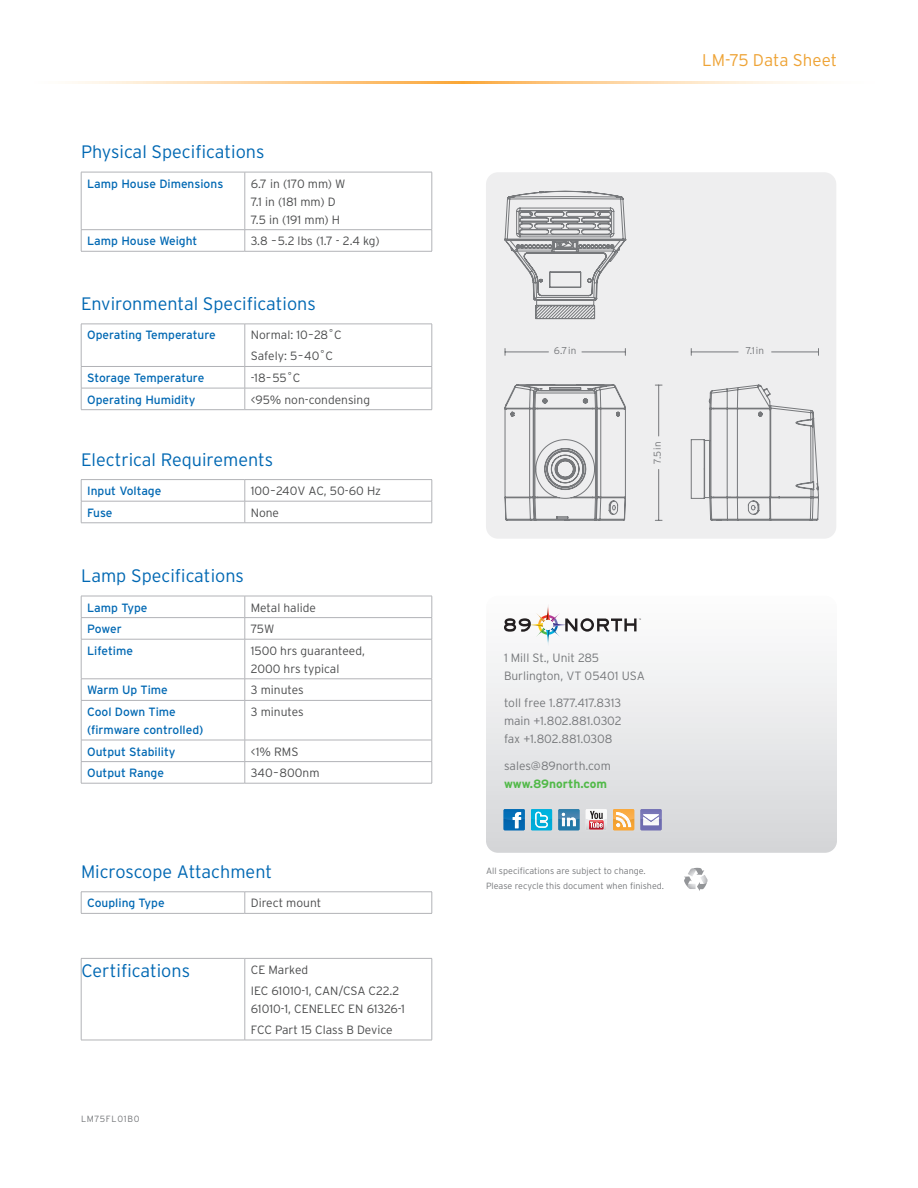
<style>
.page{position:relative;width:918px;height:1188px;background:#fff}
.page>*{position:absolute;margin:0;border:0;box-sizing:border-box;transform-origin:0 0}
.subhead{font:300 18px "Interstate";color:#0168b3}
.t1{font:300 16.95px "Interstate";color:#eea335}
.specs_right{font:300 12px/18px "Interstate";color:#4b4c4d}
.specs_left{font:12px/18px "Interstate";color:#0168b3}
.contact_info{font:300 12px/18px "Interstate";color:#76787b}
.t2{font:300 9.9px "Interstate";letter-spacing:.05em;color:#76787b}
.rev{font:300 9px "Interstate";color:#76787b}
.rev-2{font:300 9px "Interstate";letter-spacing:.075em;color:#76787b}
.s1{font-weight:700;color:#51b948}
</style>
<div class="page">
<svg style="left:72px;top:81px;width:738px;height:3px;background:#fdd5a1"></svg>
<svg style="left:684px;top:867px;width:24px;height:24px"></svg>
<svg style="left:486px;top:619px;width:351px;height:234px"></svg>
<img style="left:613px;top:809px;width:21px;height:21px">
<svg style="left:616px;top:812px;width:15px;height:15px"></svg>
<img style="left:640px;top:809px;width:22px;height:21px">
<img style="left:643px;top:814px;width:16px;height:11px">
<img style="left:643px;top:817px;width:16px;height:3px">
<svg style="left:586px;top:809px;width:22px;height:21px"></svg>
<img style="left:504px;top:809px;width:21px;height:21px">
<svg style="left:513px;top:812px;width:8px;height:16px"></svg>
<img style="left:531px;top:809px;width:21px;height:21px">
<svg style="left:535px;top:812px;width:13px;height:16px"></svg>
<img style="left:558px;top:809px;width:21px;height:21px">
<svg style="left:562px;top:813px;width:14px;height:13px"></svg>
<svg style="left:504px;top:605px;width:137px;height:41px"></svg>
<hr style="left:81px;top:172px;width:164px;height:1px;background:#b2b3b7">
<hr style="left:245px;top:172px;width:187px;height:1px;background:#b2b3b7">
<hr style="left:432px;top:172px;width:1px;height:57px;background:#b2b3b7">
<svg style="left:432px;top:230px;width:1px;height:21px"></svg>
<hr style="left:81px;top:172px;width:1px;height:57px;background:#b2b3b7">
<hr style="left:245px;top:172px;width:1px;height:57px;background:#b2b3b7">
<hr style="left:81px;top:229px;width:164px;height:1px;background:#b2b3b7">
<svg style="left:81px;top:230px;width:1px;height:21px"></svg>
<hr style="left:245px;top:229px;width:187px;height:1px;background:#b2b3b7">
<svg style="left:245px;top:230px;width:1px;height:21px"></svg>
<hr style="left:81px;top:251px;width:164px;height:1px;background:#b2b3b7">
<hr style="left:245px;top:251px;width:187px;height:1px;background:#b2b3b7">
<hr style="left:81px;top:892px;width:164px;height:1px;background:#b2b3b7">
<hr style="left:245px;top:892px;width:187px;height:1px;background:#b2b3b7">
<svg style="left:81px;top:892px;width:1px;height:21px"></svg>
<svg style="left:245px;top:892px;width:1px;height:21px"></svg>
<svg style="left:432px;top:892px;width:1px;height:21px"></svg>
<hr style="left:81px;top:913px;width:164px;height:1px;background:#b2b3b7">
<hr style="left:245px;top:913px;width:187px;height:1px;background:#b2b3b7">
<hr style="left:81px;top:959px;width:1px;height:81px;background:#b2b3b7">
<hr style="left:432px;top:959px;width:1px;height:81px;background:#b2b3b7">
<hr style="left:81px;top:1040px;width:164px;height:1px;background:#b2b3b7">
<hr style="left:245px;top:1040px;width:187px;height:1px;background:#b2b3b7">
<hr style="left:81px;top:958px;width:164px;height:1px;background:#b2b3b7">
<hr style="left:245px;top:958px;width:187px;height:1px;background:#b2b3b7">
<hr style="left:245px;top:959px;width:1px;height:81px;background:#b2b3b7">
<hr style="left:81px;top:596px;width:164px;height:1px;background:#b2b3b7">
<hr style="left:245px;top:596px;width:187px;height:1px;background:#b2b3b7">
<hr style="left:81px;top:617px;width:164px;height:1px;background:#b2b3b7">
<svg style="left:81px;top:596px;width:1px;height:43px"></svg>
<hr style="left:245px;top:617px;width:187px;height:1px;background:#b2b3b7">
<svg style="left:245px;top:596px;width:1px;height:43px"></svg>
<svg style="left:432px;top:596px;width:1px;height:43px"></svg>
<hr style="left:81px;top:639px;width:164px;height:1px;background:#b2b3b7">
<hr style="left:81px;top:639px;width:1px;height:40px;background:#b2b3b7">
<hr style="left:245px;top:639px;width:187px;height:1px;background:#b2b3b7">
<hr style="left:245px;top:639px;width:1px;height:40px;background:#b2b3b7">
<hr style="left:432px;top:639px;width:1px;height:40px;background:#b2b3b7">
<hr style="left:81px;top:679px;width:164px;height:1px;background:#b2b3b7">
<svg style="left:81px;top:679px;width:1px;height:21px"></svg>
<hr style="left:245px;top:679px;width:187px;height:1px;background:#b2b3b7">
<svg style="left:245px;top:679px;width:1px;height:21px"></svg>
<svg style="left:432px;top:679px;width:1px;height:21px"></svg>
<hr style="left:81px;top:700px;width:164px;height:1px;background:#b2b3b7">
<hr style="left:81px;top:701px;width:1px;height:39px;background:#b2b3b7">
<hr style="left:245px;top:700px;width:187px;height:1px;background:#b2b3b7">
<hr style="left:245px;top:701px;width:1px;height:39px;background:#b2b3b7">
<hr style="left:432px;top:701px;width:1px;height:39px;background:#b2b3b7">
<hr style="left:81px;top:740px;width:164px;height:1px;background:#b2b3b7">
<hr style="left:245px;top:740px;width:187px;height:1px;background:#b2b3b7">
<hr style="left:81px;top:761px;width:164px;height:1px;background:#b2b3b7">
<svg style="left:81px;top:740px;width:1px;height:43px"></svg>
<hr style="left:245px;top:761px;width:187px;height:1px;background:#b2b3b7">
<svg style="left:245px;top:740px;width:1px;height:43px"></svg>
<svg style="left:432px;top:740px;width:1px;height:43px"></svg>
<hr style="left:81px;top:783px;width:164px;height:1px;background:#b2b3b7">
<hr style="left:245px;top:783px;width:187px;height:1px;background:#b2b3b7">
<hr style="left:81px;top:479px;width:164px;height:1px;background:#b2b3b7">
<hr style="left:245px;top:479px;width:187px;height:1px;background:#b2b3b7">
<hr style="left:81px;top:501px;width:164px;height:1px;background:#b2b3b7">
<svg style="left:81px;top:480px;width:1px;height:43px"></svg>
<hr style="left:245px;top:501px;width:187px;height:1px;background:#b2b3b7">
<svg style="left:245px;top:480px;width:1px;height:43px"></svg>
<svg style="left:432px;top:480px;width:1px;height:43px"></svg>
<hr style="left:81px;top:523px;width:164px;height:1px;background:#b2b3b7">
<hr style="left:245px;top:523px;width:187px;height:1px;background:#b2b3b7">
<hr style="left:81px;top:324px;width:164px;height:1px;background:#b2b3b7">
<hr style="left:245px;top:324px;width:187px;height:1px;background:#b2b3b7">
<hr style="left:81px;top:324px;width:1px;height:42px;background:#b2b3b7">
<hr style="left:245px;top:324px;width:1px;height:42px;background:#b2b3b7">
<hr style="left:432px;top:324px;width:1px;height:42px;background:#b2b3b7">
<hr style="left:81px;top:366px;width:164px;height:1px;background:#b2b3b7">
<hr style="left:245px;top:366px;width:187px;height:1px;background:#b2b3b7">
<hr style="left:81px;top:388px;width:164px;height:1px;background:#b2b3b7">
<svg style="left:81px;top:367px;width:1px;height:42px"></svg>
<hr style="left:245px;top:388px;width:187px;height:1px;background:#b2b3b7">
<svg style="left:245px;top:367px;width:1px;height:42px"></svg>
<svg style="left:432px;top:367px;width:1px;height:42px"></svg>
<hr style="left:81px;top:409px;width:164px;height:1px;background:#b2b3b7">
<hr style="left:245px;top:409px;width:187px;height:1px;background:#b2b3b7">
<div style="left:486px;top:172px;width:350px;height:367px;background:#eeeeef;border-radius:12px"></div>
<svg style="left:505px;top:191px;width:314px;height:330px"></svg>
<p class="subhead" style="left:81px;top:141px;width:185px">Physical Specifications</p>
<p class="specs_left" style="left:87px;top:174px;width:138px">Lamp House Dimensions</p>
<p class="specs_right" style="left:251px;top:174px;width:96px">6.7 in (170 mm) W<br>7.1 in (181 mm) D<br>7.5 in (191 mm) H</p>
<p class="specs_left" style="left:87px;top:232px;width:112px">Lamp House Weight</p>
<p class="specs_right" style="left:251px;top:232px;width:130px">3.8 –5.2 lbs (1.7 - 2.4 kg)</p>
<p class="subhead" style="left:81px;top:293px;width:236px">Environmental Specifications</p>
<p class="specs_left" style="left:87px;top:326px;width:130px">Operating Temperature</p>
<p class="specs_right" style="left:251px;top:326px;width:92px">Normal: 10–28˚C</p>
<p class="specs_right" style="left:251px;top:347px;width:84px">Safely: 5–40˚C</p>
<p class="specs_left" style="left:87px;top:369px;width:119px">Storage Temperature</p>
<p class="specs_right" style="left:251px;top:369px;width:51px">-18–55˚C</p>
<p class="specs_left" style="left:87px;top:390px;width:110px">Operating Humidity</p>
<p class="specs_right" style="left:251px;top:390px;width:121px">&lt;95% non-condensing</p>
<p class="subhead" style="left:81px;top:449px;width:194px">Electrical Requirements</p>
<p class="specs_left" style="left:87px;top:482px;width:76px">Input Voltage</p>
<p class="specs_right" style="left:251px;top:482px;width:132px">100–240V AC, 50-60 Hz</p>
<p class="specs_left" style="left:87px;top:503px;width:27px">Fuse</p>
<p class="specs_right" style="left:251px;top:503px;width:30px">None</p>
<p class="subhead" style="left:81px;top:565px;width:164px">Lamp Specifications</p>
<p class="specs_left" style="left:87px;top:598px;width:62px">Lamp Type</p>
<p class="specs_right" style="left:251px;top:598px;width:67px">Metal halide</p>
<p class="specs_left" style="left:87px;top:620px;width:36px">Power</p>
<p class="specs_right" style="left:251px;top:620px;width:25px">75W</p>
<p class="specs_left" style="left:87px;top:641px;width:47px">Lifetime</p>
<p class="specs_right" style="left:251px;top:641px;width:116px">1500 hrs guaranteed,<br>2000 hrs typical</p>
<p class="specs_left" style="left:87px;top:681px;width:82px">Warm Up Time</p>
<p class="specs_right" style="left:251px;top:681px;width:54px">3 minutes</p>
<p class="specs_left" style="left:87px;top:703px;width:118px">Cool Down Time (firmware controlled)</p>
<p class="specs_right" style="left:251px;top:703px;width:54px">3 minutes</p>
<p class="specs_left" style="left:87px;top:742px;width:90px">Output Stability</p>
<p class="specs_right" style="left:251px;top:742px;width:49px">&lt;1% RMS</p>
<p class="specs_left" style="left:87px;top:764px;width:78px">Output Range</p>
<p class="specs_right" style="left:251px;top:764px;width:70px">340–800nm</p>
<p class="subhead" style="left:81px;top:861px;width:193px">Microscope Attachment</p>
<p class="specs_left" style="left:87px;top:894px;width:79px">Coupling Type</p>
<p class="specs_right" style="left:251px;top:894px;width:72px">Direct mount</p>
<p class="subhead" style="left:82px;top:960px;width:110px">Certifications</p>
<p class="rev-2" style="left:81px;top:1113px;width:60px">LM75FL01B0</p>
<p class="specs_right" style="left:251px;top:961px;width:59px">CE Marked</p>
<p class="specs_right" style="left:251px;top:982px;width:156px">IEC 61010-1, CAN/CSA C22.2<br>61010-1, CENELEC EN 61326-1</p>
<p class="specs_right" style="left:251px;top:1021px;width:143px">FCC Part 15 Class B Device</p>
<p class="t1" style="left:702px;top:50px;width:136px">LM-75 Data Sheet</p>
<p class="t2" style="left:554px;top:345px;width:24px">6.7in</p>
<p class="t2" style="left:746px;top:345px;width:20px">7.1in</p>
<p class="t2" style="left:651px;top:464px;width:23px;rotate:-90deg">7.5in</p>
<p class="contact_info" style="left:504px;top:649px;width:142px">1 Mill St., Unit 285<br>Burlington, VT 05401 USA</p>
<p class="contact_info" style="left:504px;top:694px;width:119px;text-align:justify">toll free 1.877.417.8313 main +1.802.881.0302 fax +1.802.881.0308</p>
<p class="contact_info" style="left:504px;top:757px;width:108px">sales@89north.com <span class="s1">www.89north.com</span></p>
<p class="rev" style="left:486px;top:865px;width:161px">All specifications are subject to change.</p>
<p class="rev" style="left:486px;top:880px;width:180px">Please recycle this document when finished.</p>
</div>
